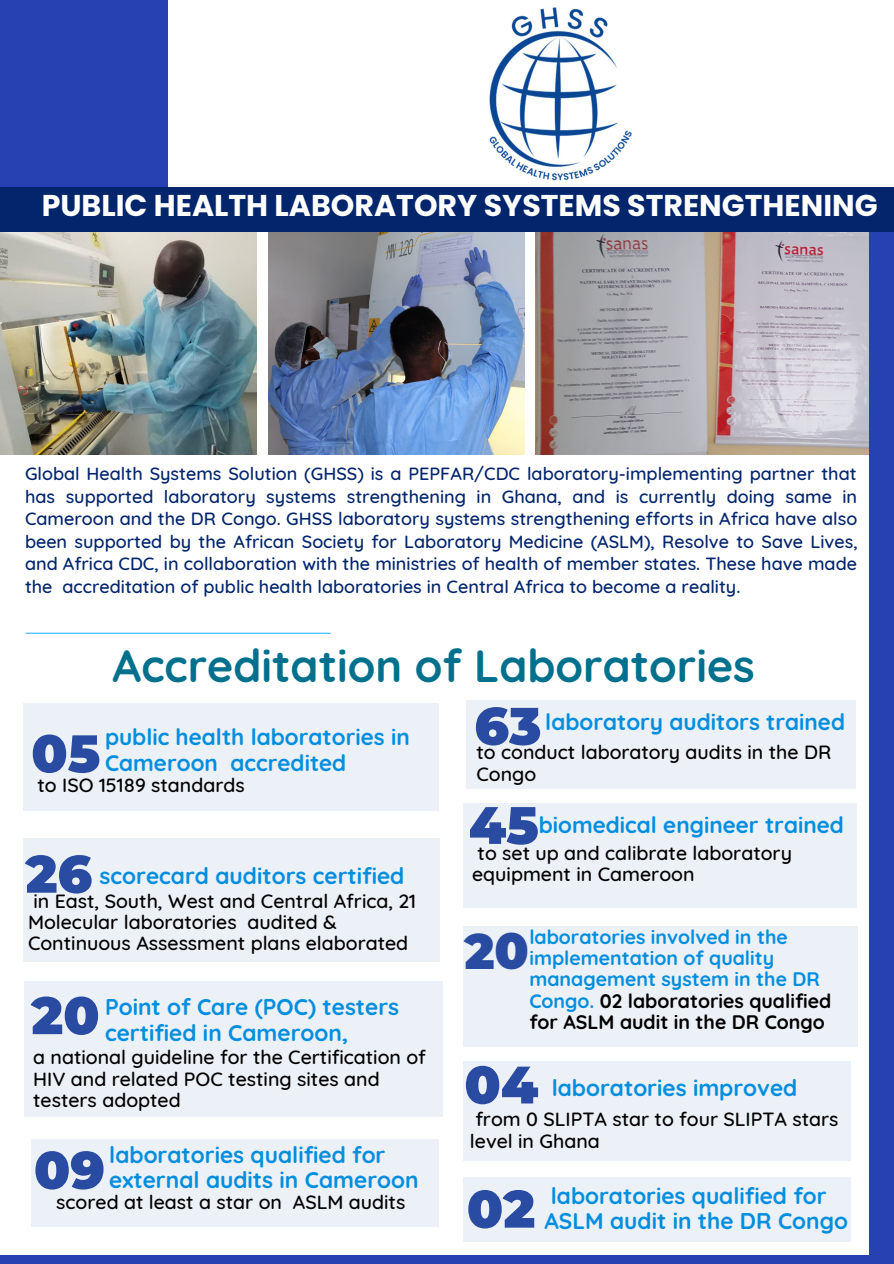
<style>
.page{position:relative;width:894px;height:1264px;background:#fff}
.page>*{position:absolute;margin:0;border:0;box-sizing:border-box;transform-origin:0 0}
.t1{font:900 52.65px "Montserrat";color:#294ba1}
.t2{font:900 52.5px "Montserrat";color:#294ba1}
.t3{font:900 49.65px "Montserrat";color:#294ba1}
.t4{font:700 45px "Quicksand";color:#00708d}
.t5{font:700 30px "Poppins";color:#fff}
.t6{font:700 22.65px/25.5px "Quicksand";color:#018edf}
.t7{font:700 22.5px/26px "Quicksand";color:#018edf}
.t8{font:500 19.5px/21.5px "Quicksand";color:#000}
.t9{font:700 19.5px/21.5px "Quicksand";color:#018edf}
.t10{font:500 18px/22.5px "Quicksand";color:#03256c;text-align:justify}
.s1{color:#000}
</style>
<div class="page">
<img style="left:535px;top:232px;width:334px;height:222px">
<img style="left:0;top:232px;width:257px;height:222px">
<img style="left:268px;top:232px;width:256px;height:222px">
<div style="left:0;top:0;width:167px;height:189px;background:#2541b2"></div>
<div style="left:869px;top:224px;width:24px;height:1039px;background:#2541b2"></div>
<div style="left:0;top:188px;width:893px;height:44px;background:#03256c"></div>
<div style="left:465px;top:699px;width:390px;height:89px;background:#ecf0f7"></div>
<hr style="left:26px;top:632px;width:304px;height:1px;background:#38b6ff">
<div style="left:463px;top:926px;width:394px;height:120px;background:#ecf0f7"></div>
<div style="left:23px;top:703px;width:416px;height:107px;background:#ecf0f7"></div>
<div style="left:463px;top:803px;width:393px;height:105px;background:#ecf0f7"></div>
<div style="left:23px;top:837px;width:417px;height:124px;background:#ecf0f7"></div>
<div style="left:25px;top:981px;width:418px;height:135px;background:#ecf0f7"></div>
<div style="left:463px;top:1061px;width:387px;height:99px;background:#ecf0f7"></div>
<div style="left:0;top:1255px;width:893px;height:8px;background:#2541b2"></div>
<div style="left:31px;top:1138px;width:408px;height:88px;background:#ecf0f7"></div>
<img style="left:489px;top:7px;width:143px;height:174px">
<div style="left:463px;top:1177px;width:387px;height:64px;background:#ecf0f7"></div>
<p class="t5" style="left:42px;top:185px;width:837px">PUBLIC HEALTH LABORATORY SYSTEMS STRENGTHENING</p>
<p class="t10" style="left:25px;top:462px;width:833px">Global Health Systems Solution (GHSS) is a PEPFAR/CDC laboratory-implementing partner that has supported laboratory systems strengthening in Ghana, and is currently doing same in Cameroon and the DR Congo. GHSS laboratory systems strengthening efforts in Africa have also been supported by the African Society for Laboratory Medicine (ASLM), Resolve to Save Lives, and Africa CDC, in collaboration with the ministries of health of member states. These have made the accreditation of public health laboratories in Central Africa to become a reality.</p>
<p class="t4" style="left:112px;top:637px;width:643px">Accreditation of Laboratories</p>
<p class="t7" style="left:105px;top:723px;width:306px">public health laboratories in<br>Cameroon accredited</p>
<p class="t1" style="left:31px;top:721px;width:71px">05</p>
<p class="t8" style="left:38px;top:773px;width:209px">to ISO 15189 standards</p>
<p class="t1" style="left:25px;top:841px;width:68px">26</p>
<p class="t8" style="left:28px;top:889px;width:389px">in East, South, West and Central Africa, 21<br>Molecular laboratories audited &amp;<br>Continuous Assessment plans elaborated</p>
<p class="t6" style="left:100px;top:863px;width:306px">scorecard auditors certified</p>
<p class="t2" style="left:31px;top:983px;width:70px">20</p>
<p class="t6" style="left:105px;top:993px;width:295px;line-height:26px">Point of Care (POC) testers certified in Cameroon,</p>
<p class="t8" style="left:33px;top:1046px;width:394px">a national guideline for the Certification of<br>HIV and related POC testing sites and testers adopted</p>
<p class="t6" style="left:109px;top:1141px;width:311px">laboratories qualified for external audits in Cameroon</p>
<p class="t2" style="left:34px;top:1137px;width:73px">09</p>
<p class="t8" style="left:56px;top:1190px;width:350px">scored at least a star on ASLM audits</p>
<p class="t2" style="left:474px;top:693px;width:68px">63</p>
<p class="t7" style="left:545px;top:708px;width:301px">laboratory auditors trained</p>
<p class="t8" style="left:476px;top:741px;width:356px">to conduct laboratory audits in the DR<br>Congo</p>
<p class="t2" style="left:468px;top:793px;width:71px">45</p>
<p class="t7" style="left:538px;top:811px;width:306px">biomedical engineer trained</p>
<p class="t8" style="left:472px;top:841px;width:321px">to set up and calibrate laboratory equipment in Cameroon</p>
<p class="t9" style="left:529px;top:925px;width:303px">laboratories involved in the implementation of quality management system in the DR<br>Congo. <span class="s1">02 laboratories qualified for ASLM audit in the DR Congo</span></p>
<p class="t3" style="left:464px;top:920px;width:66px">20</p>
<p class="t1" style="left:464px;top:1052px;width:75px">04</p>
<p class="t6" style="left:551px;top:1074px;width:247px">laboratories improved</p>
<p class="t8" style="left:470px;top:1108px;width:370px">from 0 SLIPTA star to four SLIPTA stars level in Ghana</p>
<p class="t1" style="left:466px;top:1176px;width:70px">02</p>
<p class="t6" style="left:544px;top:1182px;width:305px">laboratories qualified for<br>ASLM audit in the DR Congo</p>
</div>
